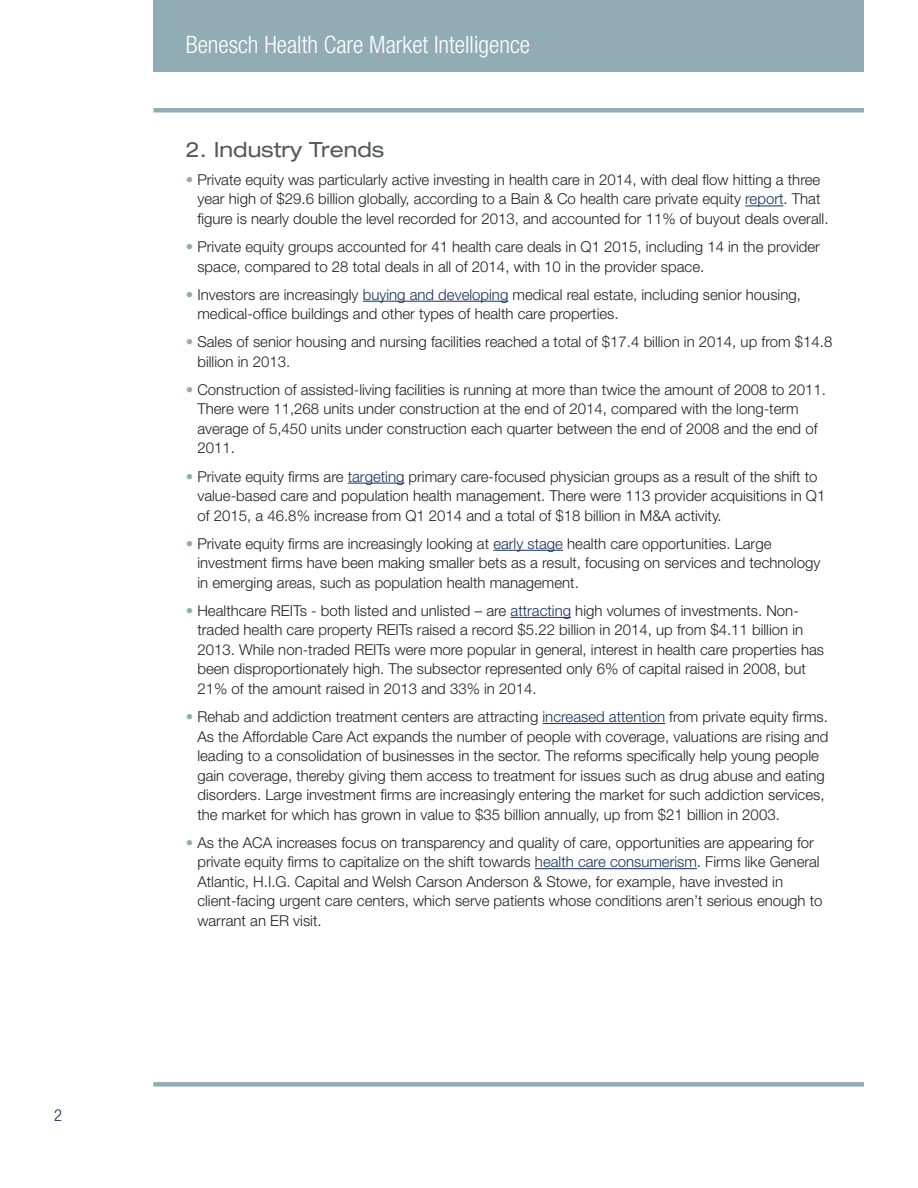
<style>
.page{position:relative;width:918px;height:1188px;background:#fff}
.page>*{position:absolute;margin:0;border:0;box-sizing:border-box;transform-origin:0 0}
.t1{font:300 condensed 24px "Helvetica Neue";color:#fff}
.t2{font:expanded 21px "Helvetica Neue";color:#57585a}
.t3{font:300 condensed 16.5px "Helvetica Neue";color:#153059}
.t4{font:300 15px/19.5px "Helvetica Neue";color:#231f20}
.s1{color:#92acb6}
.s2{color:#153059}
</style>
<div class="page">
<hr style="left:745px;top:206px;width:39px;height:1px;background:#153059">
<hr style="left:363px;top:301px;width:145px;height:1px;background:#153059">
<hr style="left:348px;top:483px;width:56px;height:1px;background:#153059">
<hr style="left:493px;top:550px;width:70px;height:1px;background:#153059">
<hr style="left:511px;top:617px;width:60px;height:1px;background:#153059">
<hr style="left:543px;top:723px;width:122px;height:1px;background:#153059">
<hr style="left:535px;top:868px;width:162px;height:1px;background:#153059">
<div style="left:153px;top:0;width:711px;height:71px;background:#92acb6"></div>
<div style="left:153px;top:1082px;width:711px;height:5px;background:#92acb6"></div>
<hr style="left:153px;top:108px;width:711px;height:4px;background:#92acb6">
<p class="t3" style="left:54px;top:1106px;width:9px">2</p>
<h1 class="t1" style="left:186px;top:31px;width:346px">Benesch Health Care Market Intelligence</h1>
<h2 class="t2" style="left:186px;top:137px;width:200px">2. Industry Trends</h2>
<p class="t4" style="left:197px;top:170px;width:633px;text-indent:-12px"><span class="s1">•</span> Private equity was particularly active investing in health care in 2014, with deal flow hitting a three year high of $29.6 billion globally, according to a Bain &amp; Co health care private equity <span class="s2">report</span>. That figure is nearly double the level recorded for 2013, and accounted for 11% of buyout deals overall.</p>
<p class="t4" style="left:197px;top:237px;width:624px;text-indent:-12px"><span class="s1">•</span> Private equity groups accounted for 41 health care deals in Q1 2015, including 14 in the provider space, compared to 28 total deals in all of 2014, with 10 in the provider space.</p>
<p class="t4" style="left:197px;top:284px;width:605px;text-indent:-12px"><span class="s1">•</span> Investors are increasingly <span class="s2">buying and developing</span> medical real estate, including senior housing, medical-office buildings and other types of health care properties.</p>
<p class="t4" style="left:197px;top:332px;width:636px;text-indent:-12px"><span class="s1">•</span> Sales of senior housing and nursing facilities reached a total of $17.4 billion in 2014, up from $14.8 billion in 2013.</p>
<p class="t4" style="left:197px;top:380px;width:630px;text-indent:-12px"><span class="s1">•</span> Construction of assisted-living facilities is running at more than twice the amount of 2008 to 2011.<br>There were 11,268 units under construction at the end of 2014, compared with the long-term average of 5,450 units under construction each quarter between the end of 2008 and the end of 2011.</p>
<p class="t4" style="left:197px;top:466px;width:630px;text-indent:-12px"><span class="s1">•</span> Private equity firms are <span class="s2">targeting</span> primary care-focused physician groups as a result of the shift to value-based care and population health management. There were 113 provider acquisitions in Q1 of 2015, a 46.8% increase from Q1 2014 and a total of $18 billion in M&amp;A activity.</p>
<p class="t4" style="left:197px;top:533px;width:624px;text-indent:-12px"><span class="s1">•</span> Private equity firms are increasingly looking at <span class="s2">early stage</span> health care opportunities. Large investment firms have been making smaller bets as a result, focusing on services and technology in emerging areas, such as population health management.</p>
<p class="t4" style="left:197px;top:601px;width:628px;text-indent:-12px"><span class="s1">•</span> Healthcare REITs - both listed and unlisted – are <span class="s2">attracting</span> high volumes of investments. Non&shy;traded health care property REITs raised a record $5.22 billion in 2014, up from $4.11 billion in 2013. While non-traded REITs were more popular in general, interest in health care properties has been disproportionately high. The subsector represented only 6% of capital raised in 2008, but 21% of the amount raised in 2013 and 33% in 2014.</p>
<p class="t4" style="left:197px;top:707px;width:633px;text-indent:-12px"><span class="s1">•</span> Rehab and addiction treatment centers are attracting <span class="s2">increased attention</span> from private equity firms.<br>As the Affordable Care Act expands the number of people with coverage, valuations are rising and leading to a consolidation of businesses in the sector. The reforms specifically help young people gain coverage, thereby giving them access to treatment for issues such as drug abuse and eating disorders. Large investment firms are increasingly entering the market for such addiction services, the market for which has grown in value to $35 billion annually, up from $21 billion in 2003.</p>
<p class="t4" style="left:197px;top:832px;width:627px;text-indent:-12px"><span class="s1">•</span> As the ACA increases focus on transparency and quality of care, opportunities are appearing for private equity firms to capitalize on the shift towards <span class="s2">health care consumerism</span>. Firms like General Atlantic, H.I.G. Capital and Welsh Carson Anderson &amp; Stowe, for example, have invested in client-facing urgent care centers, which serve patients whose conditions aren’t serious enough to warrant an ER visit.</p>
</div>
